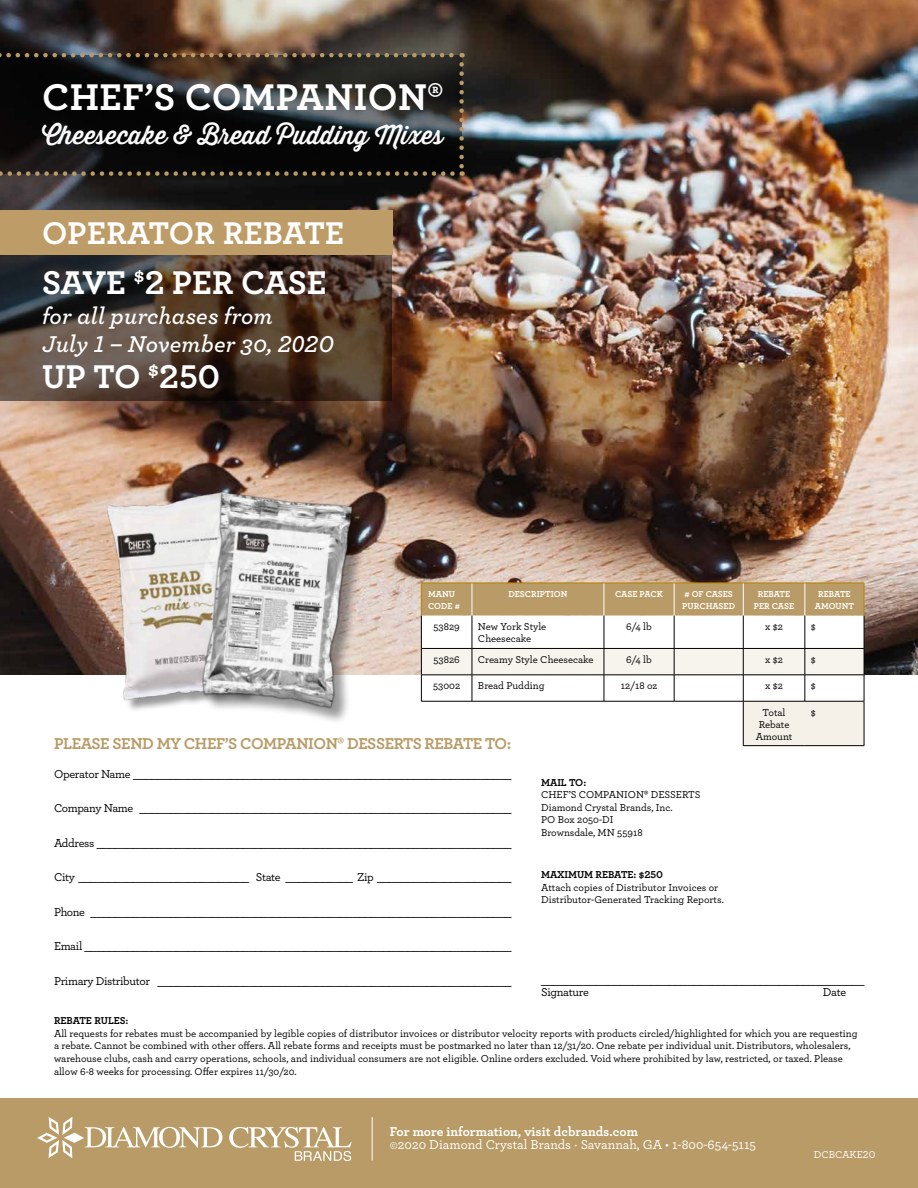
<style>
.page{position:relative;width:918px;height:1188px;background:#fff}
.page>*{position:absolute;margin:0;border:0;box-sizing:border-box;transform-origin:0 0}
.t1{font:700 39px "Archer Pro";letter-spacing:.01em;color:#fff}
.t2{font:700 34.5px "Archer Pro";color:#fff}
.t3{font:700 33px "Archer Pro";letter-spacing:.01em;color:#fff}
.t4{font:25.5px "Thirsty Rough Reg";color:#fff}
.t5{font:italic 600 24px/28.8px "Archer Pro";letter-spacing:.01em;color:#fff}
.t6{font:700 16.5px "Archer Pro";letter-spacing:-.025em;color:#b89b66}
.t7{font:500 13.5px "Archer Pro";color:#fff}
.t8{font:700 13.5px "Archer";color:#fff}
.t9{font:500 12px/12px "Archer Pro";letter-spacing:-.025em;color:#000}
.t10{font:500 10.5px/12.6px "Archer Pro";color:#000}
.t11{font:700 10.5px "Archer Pro";color:#000}
.t12{font:500 10.5px "Archer Pro";color:#fff}
.t13{font:700 9px/12px "Archer Pro";color:#fff}
.t14{font:700 9px "Archer Pro";letter-spacing:-.02em;color:#fff}
.s1{font-weight:700}
</style>
<div class="page">
<img style="left:0;top:0;width:918px;height:675px">
<svg style="left:0;top:57px;width:461px;height:117px;background:#1a1a1a"></svg>
<svg style="left:0;top:254px;width:392px;height:147px;background:#48392f"></svg>
<div style="left:0;top:210px;width:392px;height:44px;background:#be9c67"></div>
<div style="left:0;top:1098px;width:918px;height:90px;background:#b89b66"></div>
<svg style="left:0;top:171px;width:453px;height:5px;background:#4a3f2d"></svg>
<svg style="left:0;top:53px;width:463px;height:4px;background:#6e5d44"></svg>
<svg style="left:459px;top:64px;width:5px;height:112px"></svg>
<img style="left:32px;top:469px;width:278px;height:241px">
<div style="left:205px;top:494px;width:165px;height:232px;background:#000;opacity:.4"></div>
<img style="left:196px;top:480px;width:163px;height:241px">
<svg style="left:37px;top:1117px;width:185px;height:41px"></svg>
<svg style="left:229px;top:1127px;width:123px;height:34px"></svg>
<hr style="left:372px;top:1117px;width:1px;height:44px;background:#fff">
<div style="left:743px;top:701px;width:62px;height:45px;background:#f5f0e8"></div>
<div style="left:805px;top:701px;width:59px;height:45px;background:#f5f0e8"></div>
<svg style="left:421px;top:584px;width:444px;height:117px"></svg>
<hr style="left:421px;top:701px;width:51px;height:1px;background:#000">
<hr style="left:472px;top:701px;width:132px;height:1px;background:#000">
<hr style="left:604px;top:701px;width:70px;height:1px;background:#000">
<hr style="left:674px;top:701px;width:69px;height:1px;background:#000">
<hr style="left:743px;top:648px;width:62px;height:1px;background:#000">
<hr style="left:805px;top:648px;width:59px;height:1px;background:#000">
<hr style="left:743px;top:675px;width:62px;height:1px;background:#000">
<hr style="left:805px;top:675px;width:59px;height:1px;background:#000">
<hr style="left:743px;top:701px;width:62px;height:1px;background:#000">
<hr style="left:743px;top:701px;width:1px;height:44px;background:#000">
<hr style="left:805px;top:701px;width:59px;height:1px;background:#000">
<hr style="left:864px;top:701px;width:1px;height:44px;background:#000">
<hr style="left:743px;top:745px;width:62px;height:1px;background:#000">
<hr style="left:805px;top:745px;width:59px;height:1px;background:#000">
<hr style="left:421px;top:583px;width:51px;height:1px;background:#b58400">
<hr style="left:421px;top:583px;width:1px;height:33px;background:#b58400">
<hr style="left:472px;top:583px;width:132px;height:1px;background:#b58400">
<hr style="left:604px;top:583px;width:70px;height:1px;background:#b58400">
<hr style="left:674px;top:583px;width:69px;height:1px;background:#b58400">
<hr style="left:743px;top:583px;width:62px;height:1px;background:#b58400">
<hr style="left:805px;top:583px;width:59px;height:1px;background:#b58400">
<hr style="left:864px;top:583px;width:1px;height:33px;background:#b58400">
<h1 class="t1" style="left:42px;top:66px;width:403px">CHEF’S COMPANION®</h1>
<h3 class="t4" style="left:42px;top:116px;width:403px">Cheesecake &amp; Bread Pudding Mixes</h3>
<h3 class="t3" style="left:42px;top:207px;width:304px">OPERATOR REBATE</h3>
<h2 class="t2" style="left:42px;top:255px;width:286px">SAVE <sup>$</sup>2 PER CASE</h2>
<h3 class="t5" style="left:42px;top:300px;width:293px">for all purchases from<br>July 1 – November 30, 2020</h3>
<h2 class="t2" style="left:42px;top:349px;width:180px">UP TO <sup>$</sup>250</h2>
<p class="t13" style="left:428px;top:587px;width:33px">MANU<br>CODE #</p>
<p class="t13" style="left:508px;top:587px;width:60px">DESCRIPTION</p>
<p class="t14" style="left:615px;top:587px;width:49px">CASE PACK</p>
<p class="t13" style="left:682px;top:587px;width:54px"># OF CASES<br>PURCHASED</p>
<p class="t13" style="left:754px;top:587px;width:42px;text-align:center">REBATE<br>PER CASE</p>
<p class="t13" style="left:815px;top:587px;width:41px;text-align:center">REBATE<br>AMOUNT</p>
<p class="t10" style="left:434px;top:620px;width:28px">53829</p>
<p class="t10" style="left:478px;top:620px;width:70px">New York Style<br>Cheesecake</p>
<p class="t10" style="left:626px;top:620px;width:27px">6/4 lb</p>
<p class="t10" style="left:765px;top:620px;width:19px">x $2</p>
<p class="t10" style="left:811px;top:620px;width:6px">$</p>
<p class="t10" style="left:434px;top:653px;width:28px">53826</p>
<p class="t10" style="left:478px;top:653px;width:117px">Creamy Style Cheesecake</p>
<p class="t10" style="left:626px;top:653px;width:27px">6/4 lb</p>
<p class="t10" style="left:765px;top:653px;width:19px">x $2</p>
<p class="t10" style="left:811px;top:653px;width:6px">$</p>
<p class="t10" style="left:433px;top:679px;width:29px">53002</p>
<p class="t10" style="left:478px;top:679px;width:68px">Bread Pudding</p>
<p class="t10" style="left:621px;top:679px;width:38px">12/18 oz</p>
<p class="t10" style="left:765px;top:679px;width:19px">x $2</p>
<p class="t10" style="left:811px;top:679px;width:6px">$</p>
<p class="t10" style="left:756px;top:706px;width:38px;line-height:12px;text-align:center">Total<br>Rebate<br>Amount</p>
<p class="t10" style="left:811px;top:705px;width:6px">$</p>
<h3 class="t6" style="left:54px;top:730px;width:459px">PLEASE SEND MY CHEF’S COMPANION® DESSERTS REBATE TO:</h3>
<p class="t9" style="left:54px;top:767px;width:459px">Operator Name ______________________________________________________________</p>
<p class="t9" style="left:54px;top:801px;width:459px">Company Name _____________________________________________________________</p>
<p class="t9" style="left:54px;top:836px;width:459px">Address ____________________________________________________________________</p>
<p class="t9" style="left:54px;top:870px;width:459px">City ____________________________ State ___________ Zip ______________________</p>
<p class="t9" style="left:54px;top:905px;width:459px">Phone _____________________________________________________________________</p>
<p class="t9" style="left:54px;top:939px;width:459px">Email ______________________________________________________________________</p>
<p class="t9" style="left:54px;top:974px;width:459px">Primary Distributor __________________________________________________________</p>
<p class="t10" style="left:541px;top:775px;width:161px"><span class="s1">MAIL TO:<br></span>CHEF’S COMPANION<span class="s1">®</span> DESSERTS<br>Diamond Crystal Brands, Inc.<br>PO Box 2050-DI<br>Brownsdale, MN 55918</p>
<p class="t11" style="left:541px;top:866px;width:124px">MAXIMUM REBATE: $250</p>
<p class="t10" style="left:541px;top:880px;width:184px">Attach copies of Distributor Invoices or<br>Distributor-Generated Tracking Reports.</p>
<p class="t9" style="left:541px;top:974px;width:325px">_____________________________________________________<br>Signature</p>
<p class="t9" style="left:823px;top:986px;width:25px">Date</p>
<p class="t11" style="left:54px;top:1012px;width:76px">REBATE RULES:</p>
<p class="t10" style="left:54px;top:1026px;width:805px">All requests for rebates must be accompanied by legible copies of distributor invoices or distributor velocity reports with products circled/highlighted for which you are requesting a rebate. Cannot be combined with other offers. All rebate forms and receipts must be postmarked no later than 12/31/20. One rebate per individual unit. Distributors, wholesalers, warehouse clubs, cash and carry operations, schools, and individual consumers are not eligible. Online orders excluded. Void where prohibited by law, restricted, or taxed. Please allow 6-8 weeks for processing. Offer expires 11/30/20.</p>
<p class="t8" style="left:390px;top:1121px;width:250px">For more information, visit dcbrands.com</p>
<p class="t7" style="left:390px;top:1135px;width:368px">©2020 Diamond Crystal Brands · Savannah, GA • 1-800-654-5115</p>
<p class="t12" style="left:814px;top:1147px;width:63px">DCBCAKE20</p>
</div>
